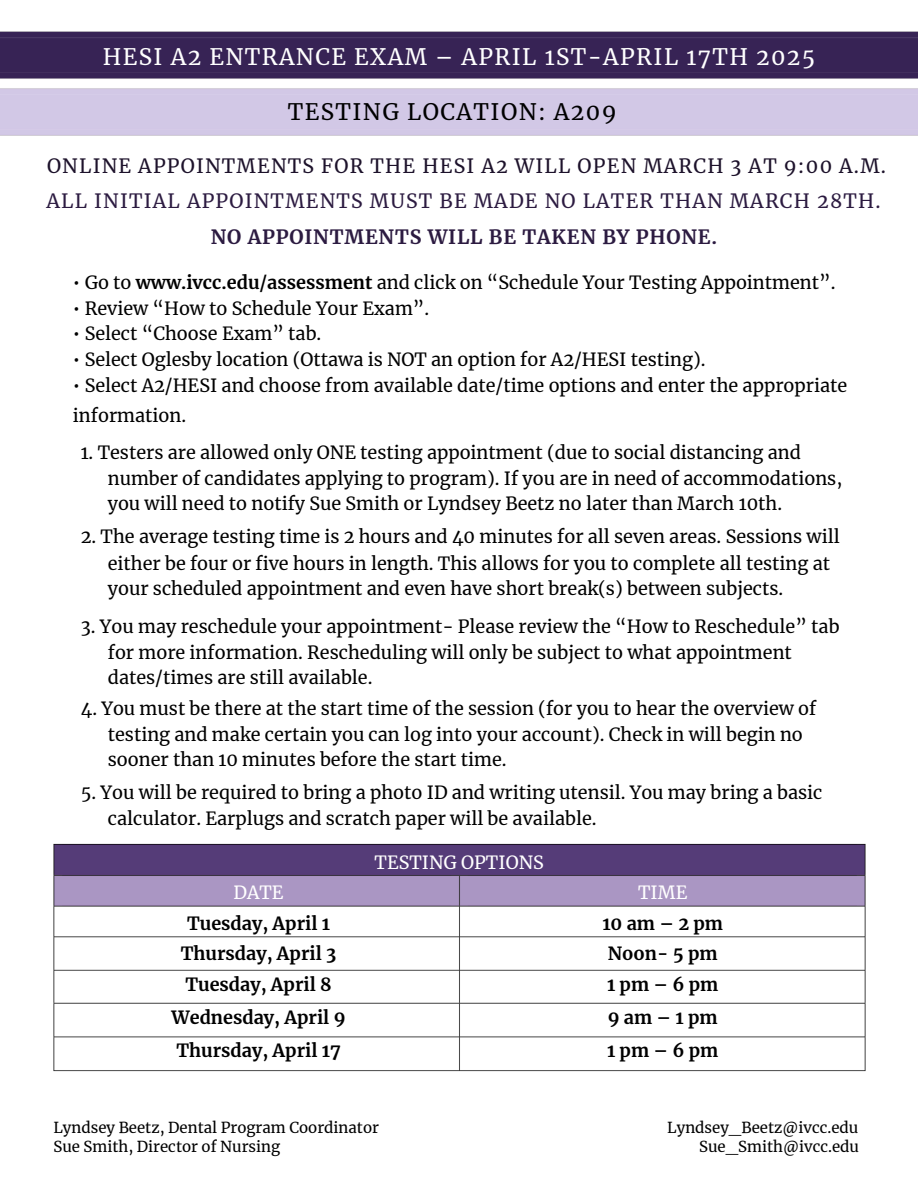
<style>
.page{position:relative;width:918px;height:1188px;background:#fff}
.page>*{position:absolute;margin:0;border:0;box-sizing:border-box;transform-origin:0 0}
.t1{font:22.5px "Merriweather";letter-spacing:.065em;color:#fff}
.t2{font:22.5px "Merriweather";letter-spacing:.065em;color:#000}
.t3{font:19.5px/35.2px "Merriweather";letter-spacing:.065em;color:#1d122b;text-align:center}
.t4{font:18px/25.8px "Merriweather";color:#000}
.t5{font:700 18px/31.5px "Merriweather";color:#000;text-align:center}
.t6{font:18px "Merriweather";color:#fff}
.t7{font:15px/19.2px "Merriweather";color:#000}
.s1{color:#2c1b41}
.s2{font-weight:700;color:#2c1b41}
.s3{font-weight:700}
.s4{font-weight:400;color:#fff}
</style>
<div class="page">
<img style="left:53px;top:843px;width:813px;height:229px">
<img style="left:0;top:31px;width:918px;height:105px">
<h1 class="t1" style="left:103px;top:43px;width:714px">HESI A2 ENTRANCE EXAM – APRIL 1ST-APRIL 17TH 2025</h1>
<h1 class="t2" style="left:288px;top:98px;width:330px">TESTING LOCATION: A209</h1>
<h2 class="t3" style="left:46px;top:148px;width:841px">ONLINE APPOINTMENTS FOR THE HESI A2 WILL OPEN MARCH 3 AT 9:00 A.M.<br><span class="s1">ALL INITIAL APPOINTMENTS MUST BE MADE NO LATER THAN MARCH 28TH.<br></span><span class="s2">NO APPOINTMENTS WILL BE TAKEN BY PHONE.</span></h2>
<h3 class="t4" style="left:73px;top:270px;width:764px">• Go to <span class="s3">www.ivcc.edu/assessment</span> and click on “Schedule Your Testing Appointment”.</h3>
<h3 class="t4" style="left:73px;top:296px;width:358px">• Review “How to Schedule Your Exam”.</h3>
<h3 class="t4" style="left:73px;top:321px;width:250px">• Select “Choose Exam” tab.</h3>
<h3 class="t4" style="left:73px;top:347px;width:634px">• Select Oglesby location (Ottawa is NOT an option for A2/HESI testing).</h3>
<h3 class="t4" style="left:73px;top:370px;width:776px;line-height:30.3px">• Select A2/HESI and choose from available date/time options and enter the appropriate information.</h3>
<h3 class="t4" style="left:81px;top:440px;width:722px">1. Testers are allowed only ONE testing appointment (due to social distancing and</h3>
<h3 class="t4" style="left:108px;top:465px;width:736px">number of candidates applying to program). If you are in need of accommodations, you will need to notify Sue Smith or Lyndsey Beetz no later than March 10th.</h3>
<h3 class="t4" style="left:81px;top:524px;width:760px">2. The average testing time is 2 hours and 40 minutes for all seven areas. Sessions will</h3>
<h3 class="t4" style="left:108px;top:551px;width:724px;line-height:24.8px">either be four or five hours in length. This allows for you to complete all testing at your scheduled appointment and even have short break(s) between subjects.</h3>
<h3 class="t4" style="left:81px;top:614px;width:760px">3. You may reschedule your appointment- Please review the “How to Reschedule” tab</h3>
<h3 class="t4" style="left:108px;top:640px;width:686px;line-height:24.8px">for more information. Rescheduling will only be subject to what appointment dates/times are still available.</h3>
<h3 class="t4" style="left:81px;top:696px;width:737px">4. You must be there at the start time of the session (for you to hear the overview of</h3>
<h3 class="t4" style="left:108px;top:721px;width:697px">testing and make certain you can log into your account). Check in will begin no sooner than 10 minutes before the start time.</h3>
<h3 class="t4" style="left:81px;top:780px;width:743px">5. You will be required to bring a photo ID and writing utensil. You may bring a basic</h3>
<h3 class="t4" style="left:108px;top:805px;width:490px">calculator. Earplugs and scratch paper will be available.</h3>
<p class="t6" style="left:375px;top:851px;width:171px">TESTING OPTIONS</p>
<h2 class="t5" style="left:172px;top:877px;width:176px"><span class="s4">DATE<br></span>Tuesday, April 1<br>Thursday, April 3<br>Tuesday, April 8<br>Wednesday, April 9<br>Thursday, April 17</h2>
<h3 class="t5" style="left:602px;top:877px;width:122px"><span class="s4">TIME<br></span>10am–2pm<br>Noon- 5 pm<br>1pm–6pm<br>9am–1pm<br>1pm–6pm</h3>
<p class="t7" style="left:53px;top:1118px;width:327px">Lyndsey Beetz, Dental Program Coordinator<br>Sue Smith, Director of Nursing</p>
<h3 class="t7" style="left:667px;top:1118px;width:193px">Lyndsey_Beetz@ivcc.edu</h3>
<p class="t7" style="left:699px;top:1137px;width:161px">Sue_Smith@ivcc.edu</p>
</div>
